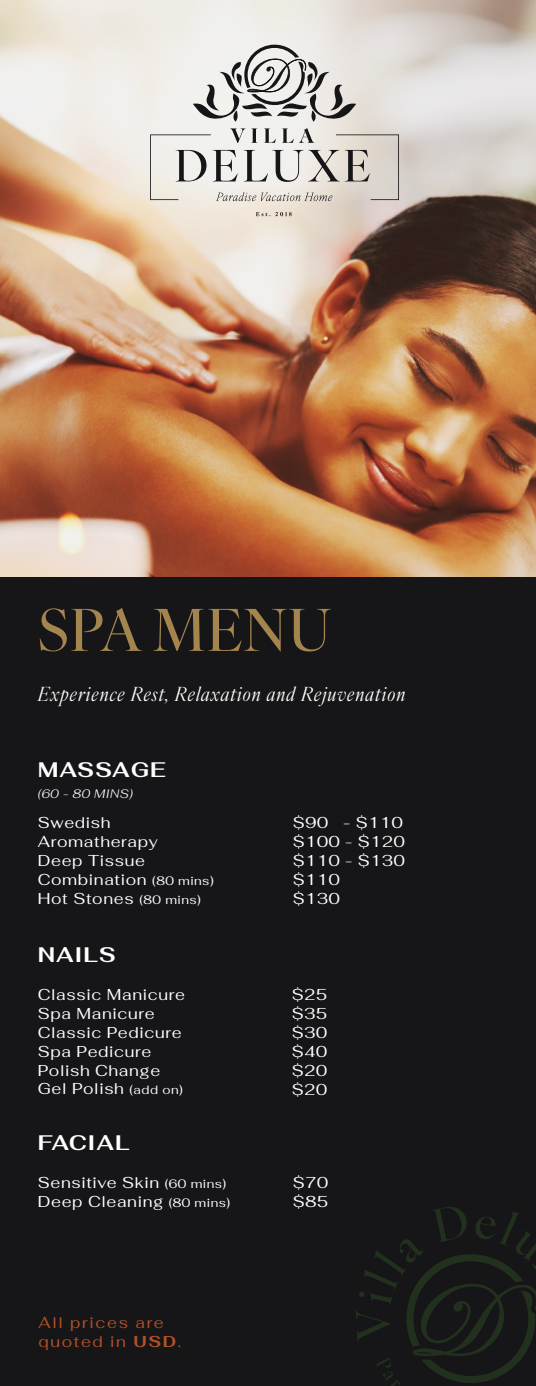
<style>
.page{position:relative;width:536px;height:1386px;background:#161618}
.page>*{position:absolute;margin:0;border:0;box-sizing:border-box;transform-origin:0 0}
.t1{font:500 57.75px "Ivy Ora Display";letter-spacing:.02em;color:#a4854e}
.t2{font:700 21px "Fahkwang";letter-spacing:.04em;color:#fff}
.t3{font:italic 19.43px "Ivy Ora Display";letter-spacing:.06em;color:#fff}
.t4{font:15.75px/18.9px "Fahkwang";letter-spacing:.04em;color:#fff}
.t5{font:15.75px/18.9px "Fahkwang";letter-spacing:.1em;color:#b45225}
.t6{font:italic 300 12.25px "Fahkwang";letter-spacing:.04em;color:#fff}
.s1{font-size:12.25px}
.s2{font-weight:700}
</style>
<div class="page">
<img style="left:0;top:0;width:536px;height:577px">
<svg style="left:356px;top:1207px;width:180px;height:179px"></svg>
<svg style="left:150px;top:128px;width:249px;height:73px;background:#d2cfca"></svg>
<svg style="left:256px;top:212px;width:35px;height:4px"></svg>
<svg style="left:193px;top:45px;width:163px;height:77px"></svg>
<h1 class="t1" style="left:38px;top:586px;width:294px">SPA MENU</h1>
<p class="t3" style="left:38px;top:679px;width:368px">Experience Rest, Relaxation and Rejuvenation</p>
<h2 class="t2" style="left:38px;top:750px;width:129px">MASSAGE</h2>
<p class="t6" style="left:38px;top:784px;width:97px">(60 - 80 MINS)</p>
<p class="t4" style="left:38px;top:813px;width:177px">Swedish<br>Aromatherapy<br>Deep Tissue<br>Combination <span class="s1">(80 mins)<br></span>Hot Stones <span class="s1">(80 mins)</span></p>
<p class="t4" style="left:293px;top:813px;width:113px">$90 - $110 $100 - $120 $110 - $130 $110<br>$130</p>
<h2 class="t2" style="left:38px;top:936px;width:80px">NAILS</h2>
<p class="t4" style="left:38px;top:985px;width:148px">Classic Manicure<br>Spa Manicure<br>Classic Pedicure<br>Spa Pedicure<br>Polish Change<br>Gel Polish <span class="s1">(add on)</span></p>
<p class="t4" style="left:292px;top:985px;width:37px;text-align:justify">$25 $35 $30 $40 $20 $20</p>
<h2 class="t2" style="left:38px;top:1124px;width:93px">FACIAL</h2>
<p class="t4" style="left:38px;top:1172px;width:194px">Sensitive Skin <span class="s1">(60 mins)<br></span>Deep Cleaning <span class="s1">(80 mins)</span></p>
<p class="t4" style="left:293px;top:1172px;width:37px">$70 $85</p>
<p class="t5" style="left:39px;top:1312px;width:144px">All prices are quoted in <span class="s2">USD</span>.</p>
</div>
